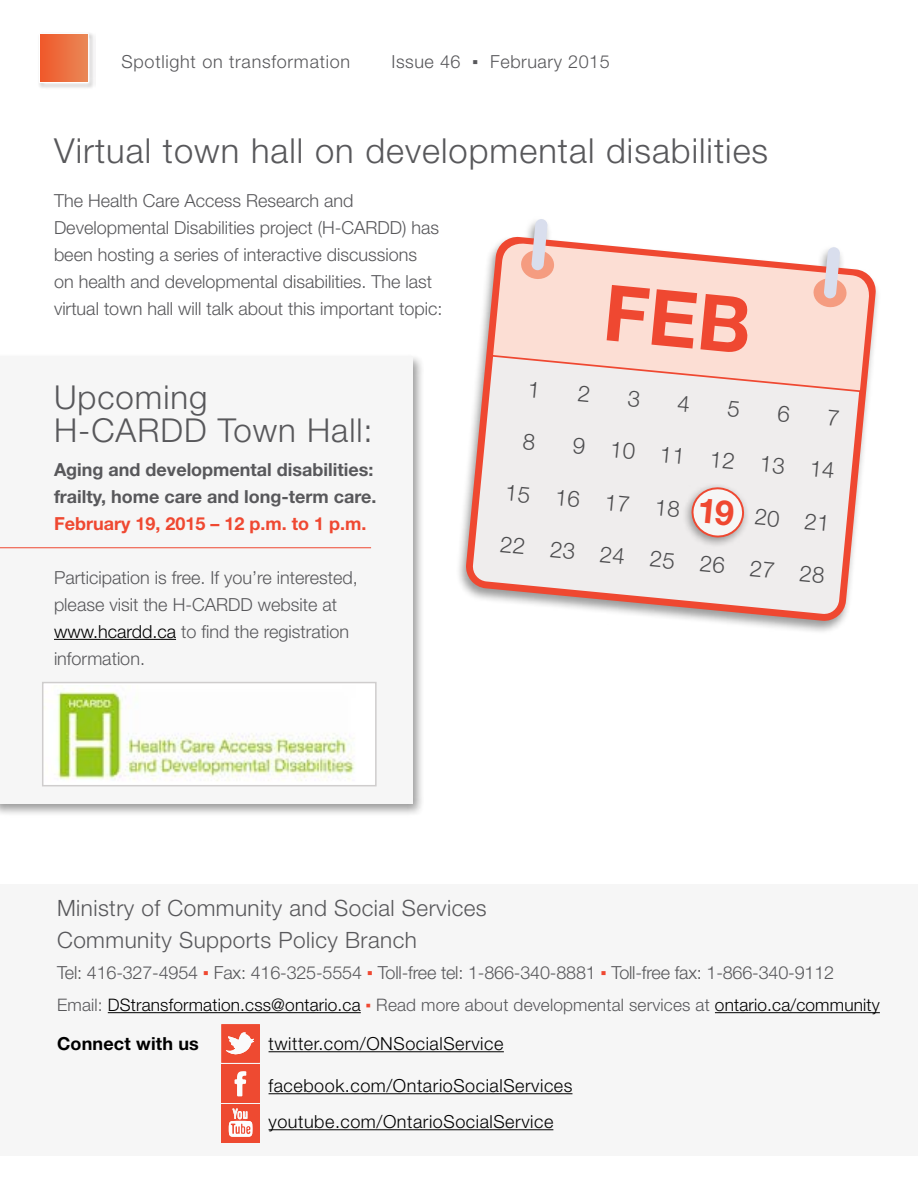
<style>
.page{position:relative;width:918px;height:1188px;background:#fff}
.page>*{position:absolute;margin:0;border:0;box-sizing:border-box;transform-origin:0 0}
.t1{font:300 34.5px "Helvetica Neue LT Std";letter-spacing:.03em;color:#58585b}
.t2{font:300 33px/33px "Helvetica Neue LT Std";letter-spacing:.03em;color:#58585b}
.t3{font:300 22.5px/31.5px "Helvetica Neue LT Std";letter-spacing:.02em;color:#58585b}
.t4{font:300 22.5px "Helvetica Neue LT Std";color:#4d4d4f}
.t5{font:300 18px/27px "Helvetica Neue LT Std";color:#58585b}
.t6{font:300 18px/36px "Helvetica Neue LT Std";letter-spacing:.03em;color:#000}
.t7{font:700 18px/27px "Helvetica Neue LT Std";color:#58585b}
.t8{font:700 18px "Helvetica Neue LT Std";color:#ef4831}
.t9{font:300 18px "Helvetica Neue LT Std";letter-spacing:.04em;color:#58585b}
.t10{font:300 18px "Helvetica Neue LT Std";letter-spacing:.03em;color:#58585b}
.t11{font:700 18px "Helvetica Neue LT Std";letter-spacing:.01em;color:#000}
.t12{font:300 17.25px "Helvetica Neue LT Std";letter-spacing:.01em;color:#000}
.s1{font-family:"Verdana";font-weight:400}
.s2{color:#000}
.s3{font-family:"Verdana";font-weight:400;color:#ef4831}
.s4{color:#58585b}
.s5{font-family:"Verdana";font-weight:400;font-size:16.5px;color:#ef4831}
</style>
<div class="page">
<img style="left:39px;top:33px;width:55px;height:55px">
<svg style="left:39px;top:33px;width:50px;height:50px"></svg>
<div style="left:40px;top:34px;width:48px;height:48px;background:linear-gradient(to right,#f0582a,#e98756)"></div>
<div style="left:0;top:354px;width:424px;height:463px;background:#000;opacity:.4"></div>
<div style="left:0;top:356px;width:413px;height:448px;background:#f6f6f6"></div>
<hr style="left:54px;top:639px;width:122px;height:1px;background:#000">
<img style="left:58px;top:692px;width:296px;height:87px">
<div style="left:42px;top:682px;width:335px;height:104px;border:2px solid #cfcdcd"></div>
<div style="left:0;top:884px;width:918px;height:271px;background:#f6f6f6"></div>
<hr style="left:108px;top:1012px;width:253px;height:1px;background:#000">
<hr style="left:715px;top:1012px;width:165px;height:1px;background:#000">
<hr style="left:269px;top:1051px;width:235px;height:1px;background:#000">
<hr style="left:269px;top:1093px;width:303px;height:1px;background:#000">
<hr style="left:269px;top:1129px;width:284px;height:1px;background:#000">
<svg style="left:221px;top:1024px;width:38px;height:118px"></svg>
<hr style="left:0;top:548px;width:371px;height:1px;background:#ef4831">
<div style="left:455px;top:217px;width:426px;height:418px;background:#000;opacity:.4"></div>
<svg style="left:468px;top:239px;width:405px;height:379px;background:#eee2e0"></svg>
<div style="left:681px;top:483px;width:69px;height:66px;background:#000;opacity:.4"></div>
<svg style="left:490px;top:241px;width:382px;height:152px;background:#f8d6cd"></svg>
<svg style="left:520px;top:219px;width:35px;height:61px"></svg>
<svg style="left:813px;top:247px;width:34px;height:61px"></svg>
<svg style="left:529px;top:381px;width:7px;height:16px"></svg>
<svg style="left:578px;top:386px;width:12px;height:16px"></svg>
<svg style="left:627px;top:391px;width:13px;height:17px"></svg>
<svg style="left:678px;top:395px;width:12px;height:17px"></svg>
<svg style="left:728px;top:400px;width:12px;height:17px"></svg>
<svg style="left:778px;top:405px;width:12px;height:17px"></svg>
<svg style="left:828px;top:410px;width:11px;height:17px"></svg>
<svg style="left:523px;top:433px;width:12px;height:17px"></svg>
<div style="left:607px;top:285px;width:144px;height:69px;background:#fcded4"></div>
<svg style="left:689px;top:485px;width:57px;height:54px"></svg>
<p class="t9" style="left:122px;top:51px;width:230px">Spotlight on transformation</p>
<p class="t10" style="left:392px;top:51px;width:220px">Issue 46 <span class="s1">▪</span> February 2015</p>
<h1 class="t1" style="left:54px;top:129px;width:716px">Virtual town hall on developmental disabilities</h1>
<p class="t5" style="left:54px;top:187px;width:390px">The Health Care Access Research and Developmental Disabilities project (H-CARDD) has been hosting a series of interactive discussions<br>on health and developmental disabilities. The last virtual town hall will talk about this important topic:</p>
<h2 class="t2" style="left:54px;top:380px;width:320px">Upcoming<br>H-CARDD Town Hall:</h2>
<p class="t7" style="left:54px;top:455px;width:324px">Aging and developmental disabilities: frailty, home care and long-term care.</p>
<p class="t8" style="left:54px;top:512px;width:314px">February 19, 2015 – 12 p.m. to 1 p.m.</p>
<p class="t5" style="left:54px;top:563px;width:305px">Participation is free. If you’re interested, please visit the H-CARDD website at <span class="s2">www.hcardd.ca</span> to find the registration information.</p>
<p class="t4" style="left:575px;top:431px;width:265px;rotate:6deg">9 10 11 12 13 14</p>
<p class="t4" style="left:507px;top:478px;width:177px;rotate:6deg">15 16 17 18</p>
<p class="t4" style="left:756px;top:503px;width:77px;rotate:6deg">20 21</p>
<p class="t4" style="left:502px;top:529px;width:328px;rotate:6deg">22 23 24 25 26 27 28</p>
<p class="t3" style="left:57px;top:892px;width:431px">Ministry of Community and Social Services<br>Community Supports Policy Branch</p>
<p class="t5" style="left:57px;top:959px;width:779px">Tel: 416-327-4954 <span class="s3">▪</span> Fax: 416-325-5554 <span class="s3">▪</span> Toll-free tel: 1-866-340-8881 <span class="s3">▪</span> Toll-free fax: 1-866-340-9112</p>
<p class="t12" style="left:57px;top:994px;width:824px"><span class="s4">Email:</span> DStransformation.css@ontario.ca <span class="s5">▪</span> <span class="s4">Read more about developmental services at</span> ontario.ca/community</p>
<p class="t11" style="left:57px;top:1032px;width:143px">Connect with us</p>
<p class="t6" style="left:269px;top:1025px;width:236px">twitter.com/ONSocialService</p>
<p class="t6" style="left:269px;top:1067px;width:305px">facebook.com/OntarioSocialServices youtube.com/OntarioSocialService</p>
</div>
